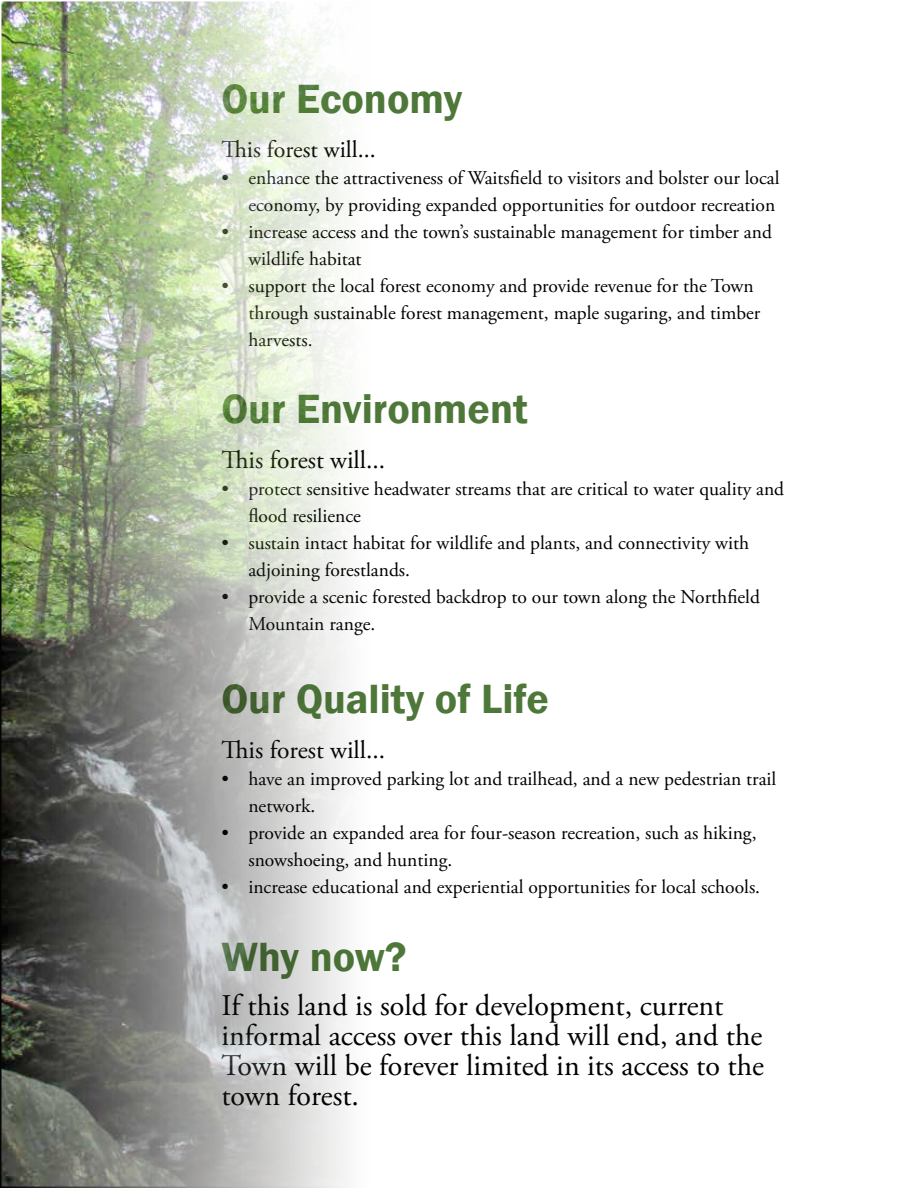
<style>
.page{position:relative;width:918px;height:1188px;background:#fff}
.page>*{position:absolute;margin:0;border:0;box-sizing:border-box;transform-origin:0 0}
.t1{font:600 42px "Franklin Gothic";color:#4e7839}
.t2{font:30px/30px "Adobe Garamond Pro";color:#000}
.t3{font:25.5px "Adobe Garamond Pro";color:#000}
.t4{font:24px "Adobe Garamond Pro";color:#000}
.t5{font:19.5px/27px "Adobe Garamond Pro";color:#000}
</style>
<div class="page">
<img style="left:3px;top:3px;width:343px;height:1182px">
<h1 class="t1" style="left:221px;top:73px;width:242px">Our Economy</h1>
<p class="t4" style="left:221px;top:135px;width:156px">This forest will...</p>
<p class="t5" style="left:221px;top:165px;width:560px;text-align:right">• enhance the attractiveness of Waitsfield to visitors and bolster our local economy, by providing expanded opportunities for outdoor recreation</p>
<p class="t5" style="left:248px;top:219px;width:525px;text-indent:-27px">• increase access and the town’s sustainable management for timber and wildlife habitat</p>
<p class="t5" style="left:248px;top:273px;width:514px;text-indent:-27px">• support the local forest economy and provide revenue for the Town through sustainable forest management, maple sugaring, and timber harvests.</p>
<h1 class="t1" style="left:221px;top:383px;width:308px">Our Environment</h1>
<h3 class="t3" style="left:221px;top:445px;width:165px">This forest will...</h3>
<p class="t5" style="left:248px;top:476px;width:537px;text-indent:-27px">• protect sensitive headwater streams that are critical to water quality and flood resilience</p>
<p class="t5" style="left:248px;top:530px;width:502px;text-indent:-27px">• sustain intact habitat for wildlife and plants, and connectivity with adjoining forestlands.</p>
<p class="t5" style="left:248px;top:584px;width:513px;text-indent:-27px">• provide a scenic forested backdrop to our town along the Northfield<br>Mountain range.</p>
<h1 class="t1" style="left:221px;top:673px;width:329px">Our Quality of Life</h1>
<h3 class="t3" style="left:221px;top:735px;width:165px">This forest will...</h3>
<p class="t5" style="left:248px;top:766px;width:529px;text-indent:-27px">• have an improved parking lot and trailhead, and a new pedestrian trail network.</p>
<p class="t5" style="left:248px;top:820px;width:510px;text-indent:-27px">• provide an expanded area for four-season recreation, such as hiking, snowshoeing, and hunting.</p>
<p class="t5" style="left:221px;top:874px;width:540px">• increase educational and experiential opportunities for local schools.</p>
<h1 class="t1" style="left:221px;top:931px;width:187px">Why now?</h1>
<h2 class="t2" style="left:221px;top:992px;width:544px">If this land is sold for development, current informal access over this land will end, and the Town will be forever limited in its access to the town forest.</h2>
</div>
